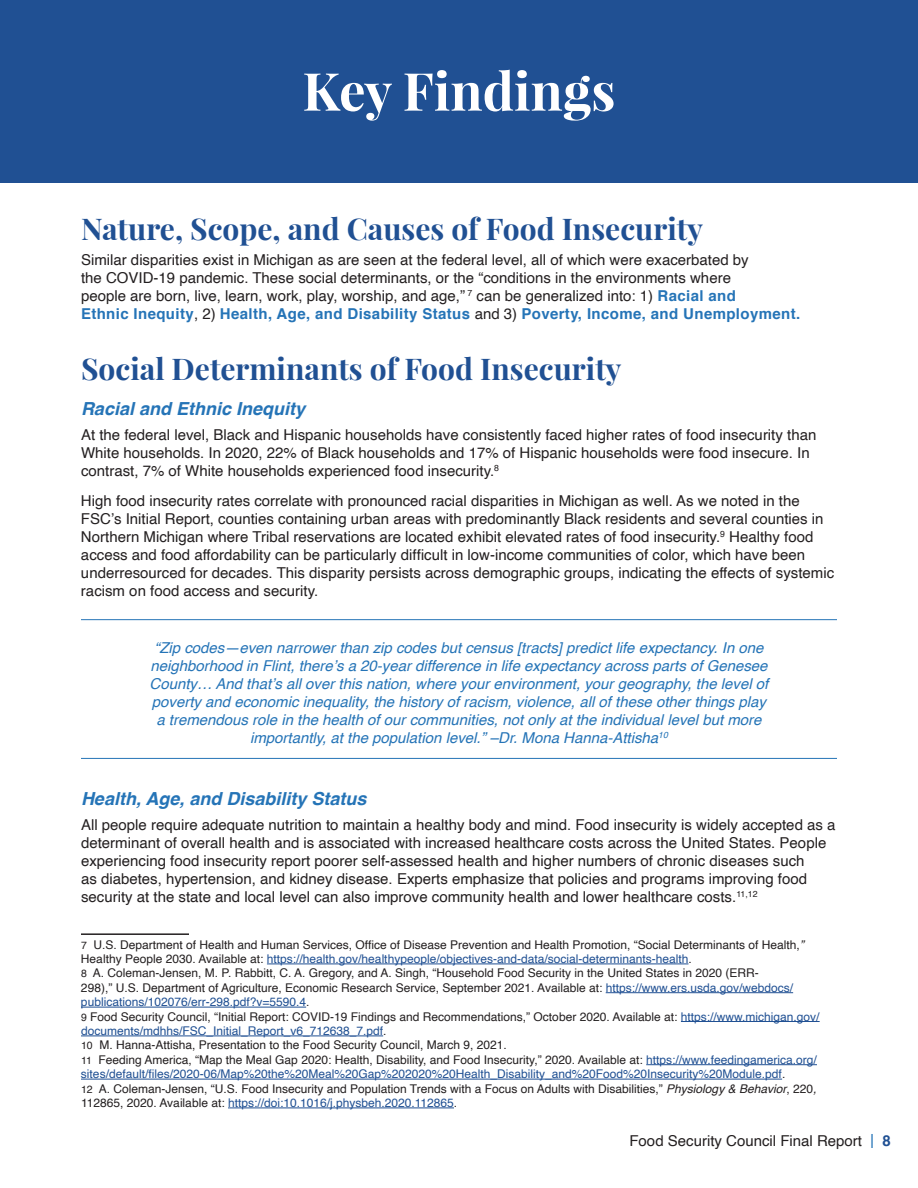
<style>
.page{position:relative;width:918px;height:1188px;background:#fff}
.page>*{position:absolute;margin:0;border:0;box-sizing:border-box;transform-origin:0 0}
.t1{font:700 52.5px "Playfair Display";color:#fff}
.t2{font:700 30px "Playfair Display";color:#205093}
.t3{font:italic 700 18px "Helvetica";color:#2574b7}
.t4{font:15px/18px "Helvetica";color:#231f20}
.t5{font:italic 15px/18px "Helvetica";color:#2574b7;text-align:center}
.t6{font:12px/14.4px "Helvetica";color:#231f20}
.s1{font-weight:700;color:#2574b7}
.s2{font-size:10.5px}
.s3{font-style:italic}
.s4{color:#205093}
.s5{font-size:19.5px;color:#2574b7}
.s6{font-weight:700;color:#205093}
</style>
<div class="page">
<div style="left:0;top:0;width:918px;height:183px;background:#205093"></div>
<hr style="left:81px;top:619px;width:756px;height:1px;background:#2574b7">
<hr style="left:81px;top:758px;width:756px;height:1px;background:#2574b7">
<hr style="left:81px;top:933px;width:108px;height:2px;background:#231f20">
<hr style="left:267px;top:964px;width:422px;height:1px;background:#205093">
<hr style="left:606px;top:992px;width:187px;height:1px;background:#205093">
<hr style="left:81px;top:1007px;width:225px;height:1px;background:#205093">
<hr style="left:681px;top:1021px;width:139px;height:1px;background:#205093">
<hr style="left:81px;top:1036px;width:302px;height:1px;background:#205093">
<hr style="left:646px;top:1064px;width:171px;height:1px;background:#205093">
<hr style="left:81px;top:1079px;width:701px;height:1px;background:#205093">
<hr style="left:228px;top:1108px;width:226px;height:1px;background:#205093">
<h1 class="t1" style="left:302px;top:58px;width:315px">Key Findings</h1>
<h2 class="t2" style="left:81px;top:210px;width:624px">Nature, Scope, and Causes of Food Insecurity</h2>
<p class="t4" style="left:81px;top:251px;width:721px">Similar disparities exist in Michigan as are seen at the federal level, all of which were exacerbated by<br>the COVID-19 pandemic. These social determinants, or the “conditions in the environments where<br>people are born, live, learn, work, play, worship, and age,” <sup>7</sup> can be generalized into: 1) <span class="s1">Racial and<br>Ethnic Inequity</span>, 2) <span class="s1">Health, Age, and Disability Status</span> and 3) <span class="s1">Poverty, Income, and Unemployment.</span></p>
<h2 class="t2" style="left:81px;top:350px;width:542px">Social Determinants of Food Insecurity</h2>
<p class="t3" style="left:81px;top:394px;width:226px">Racial and Ethnic Inequity</p>
<p class="t4" style="left:81px;top:426px;width:737px">At the federal level, Black and Hispanic households have consistently faced higher rates of food insecurity than<br>White households. In 2020, 22% of Black households and 17% of Hispanic households were food insecure. In contrast, 7% of White households experienced food insecurity.<sup>8</sup></p>
<p class="t4" style="left:81px;top:492px;width:755px">High food insecurity rates correlate with pronounced racial disparities in Michigan as well. As we noted in the FSC’s Initial Report, counties containing urban areas with predominantly Black residents and several counties in Northern Michigan where Tribal reservations are located exhibit elevated rates of food insecurity.<sup>9</sup> Healthy food access and food affordability can be particularly difficult in low-income communities of color, which have been underresourced for decades. This disparity persists across demographic groups, indicating the effects of systemic racism on food access and security.</p>
<p class="t5" style="left:150px;top:639px;width:620px">“Zip codes—even narrower than zip codes but census [tracts] predict life expectancy. In one neighborhood in Flint, there’s a 20-year difference in life expectancy across parts of Genesee County… And that’s all over this nation, where your environment, your geography, the level of poverty and economic inequality, the history of racism, violence, all of these other things play a tremendous role in the health of our communities, not only at the individual level but more importantly, at the population level.” –Dr. Mona Hanna-Attisha<sup>10</sup></p>
<p class="t3" style="left:81px;top:784px;width:287px">Health, Age, and Disability Status</p>
<p class="t4" style="left:81px;top:816px;width:756px">All people require adequate nutrition to maintain a healthy body and mind. Food insecurity is widely accepted as a determinant of overall health and is associated with increased healthcare costs across the United States. People experiencing food insecurity report poorer self-assessed health and higher numbers of chronic diseases such<br>as diabetes, hypertension, and kidney disease. Experts emphasize that policies and programs improving food security at the state and local level can also improve community health and lower healthcare costs.<sup>11,12</sup></p>
<p class="t6" style="left:81px;top:938px;width:740px"><span class="s2">7</span> U.S. Department of Health and Human Services, Office of Disease Prevention and Health Promotion, “Social Determinants of Health,<span class="s3">” </span>Healthy People 2030. Available at: <span class="s4">https://health.gov/healthypeople/objectives-and-data/social-determinants-health</span>.<br><span class="s2">8</span> A. Coleman-Jensen, M. P. Rabbitt, C. A. Gregory, and A. Singh, “Household Food Security in the United States in 2020 (ERR-<br>298),” U.S. Department of Agriculture, Economic Research Service, September 2021. Available at: <span class="s4">https://www.ers.usda.gov/webdocs/ publications/102076/err-298.pdf?v=5590.4</span>.<br><span class="s2">9</span> Food Security Council, “Initial Report: COVID-19 Findings and Recommendations,” October 2020. Available at: <span class="s4">https://www.michigan.gov/ documents/mdhhs/FSC_Initial_Report_v6_712638_7.pdf</span>.<br><span class="s2">10</span> M. Hanna-Attisha, Presentation to the Food Security Council, March 9, 2021.<br><span class="s2">11</span> Feeding America, “Map the Meal Gap 2020: Health, Disability, and Food Insecurity,” 2020. Available at: <span class="s4">https://www.feedingamerica.org/ sites/default/files/2020-06/Map%20the%20Meal%20Gap%202020%20Health_Disability_and%20Food%20Insecurity%20Module.pdf</span>.<br><span class="s2">12</span> A. Coleman-Jensen, “U.S. Food Insecurity and Population Trends with a Focus on Adults with Disabilities,” <span class="s3">Physiology &amp; Behavior</span>, 220<span class="s3">, </span>112865, 2020. Available at: <span class="s4">https://doi:10.1016/j.physbeh.2020.112865</span>.</p>
<p class="t4" style="left:629px;top:1132px;width:263px">Food Security Council Final Report <span class="s5">|</span> <span class="s6">8</span></p>
</div>
